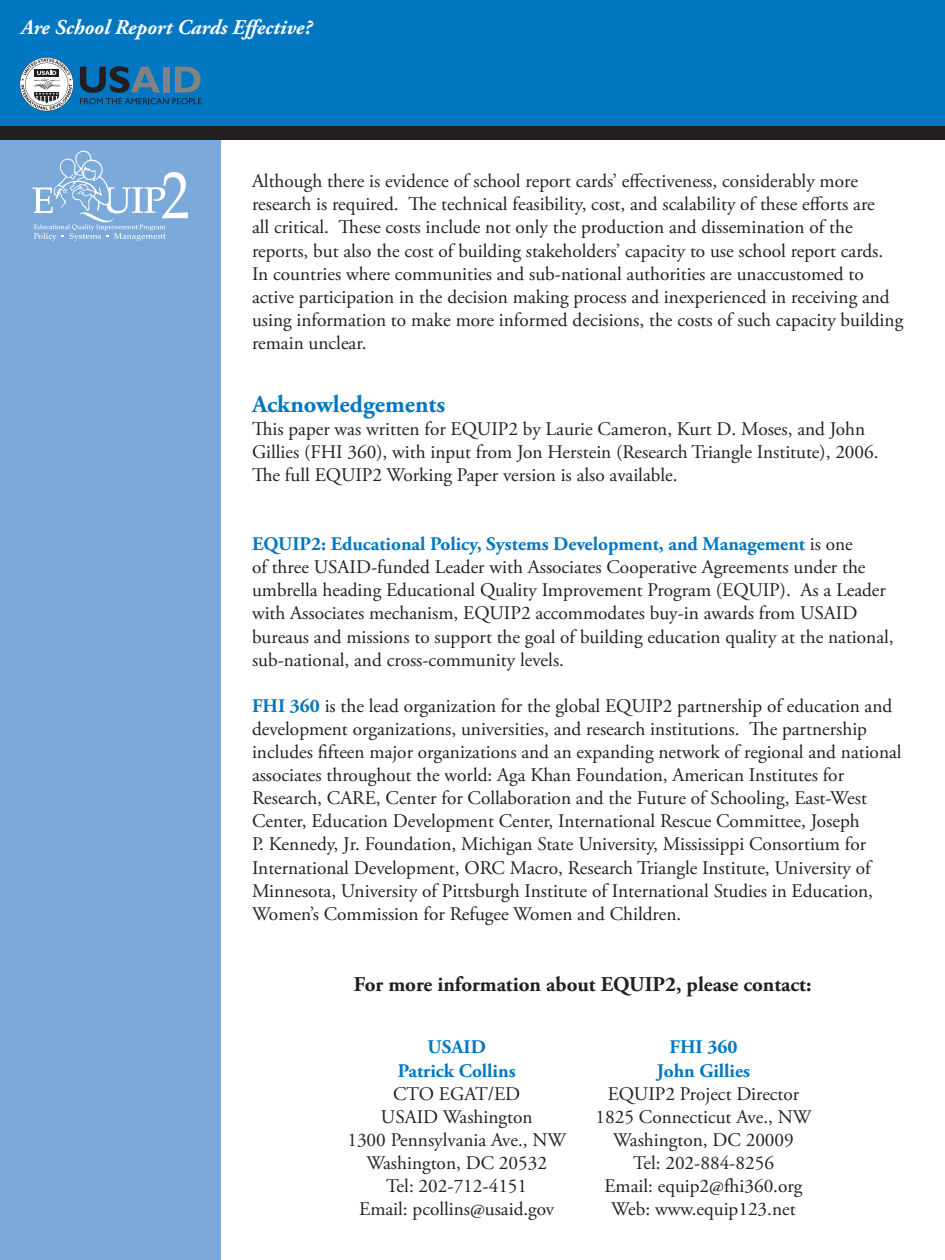
<style>
.page{position:relative;width:945px;height:1260px;background:#fff}
.page>*{position:absolute;margin:0;border:0;box-sizing:border-box;transform-origin:0 0}
.t1{font:700 24.5px "Adobe Garamond Pro";color:#0077c0}
.t2{font:700 21px "Adobe Garamond Pro";color:#231f20}
.t3{font:italic 700 21px "Adobe Garamond Pro";color:#fff}
.t4{font:19.25px/23.1px "Adobe Garamond Pro";color:#231f20}
.t5{font:700 19.25px "Adobe Garamond Pro";color:#0077c0}
.s1{font-weight:700;color:#0077c0}
</style>
<div class="page">
<div style="left:0;top:126px;width:220px;height:1134px;background:#7ba9da"></div>
<div style="left:0;top:0;width:945px;height:126px;background:#0077c0"></div>
<div style="left:0;top:126px;width:945px;height:13px;background:#231f20"></div>
<svg style="left:80px;top:66px;width:122px;height:38px"></svg>
<svg style="left:20px;top:57px;width:54px;height:54px"></svg>
<svg style="left:33px;top:151px;width:155px;height:90px"></svg>
<p class="t3" style="left:21px;top:15px;width:292px">Are School Report Cards Effective?</p>
<p class="t4" style="left:252px;top:170px;width:653px">Although there is evidence of school report cards’ effectiveness, considerably more research is required. The technical feasibility, cost, and scalability of these efforts are<br>all critical. These costs include not only the production and dissemination of the reports, but also the cost of building stakeholders’ capacity to use school report cards.<br>In countries where communities and sub-national authorities are unaccustomed to active participation in the decision making process and inexperienced in receiving and using information to make more informed decisions, the costs of such capacity building remain unclear.</p>
<p class="t1" style="left:252px;top:389px;width:195px">Acknowledgements</p>
<p class="t4" style="left:252px;top:418px;width:628px">This paper was written for EQUIP2 by Laurie Cameron, Kurt D. Moses, and John<br>Gillies (FHI 360), with input from Jon Herstein (Research Triangle Institute), 2006.<br>The full EQUIP2 Working Paper version is also available.</p>
<p class="t4" style="left:252px;top:533px;width:643px"><span class="s1">EQUIP2: Educational Policy, Systems Development, and Management</span> is one<br>of three USAID-funded Leader with Associates Cooperative Agreements under the umbrella heading Educational Quality Improvement Program (EQUIP). As a Leader with Associates mechanism, EQUIP2 accommodates buy-in awards from USAID bureaus and missions to support the goal of building education quality at the national, sub-national, and cross-community levels.</p>
<p class="t4" style="left:252px;top:695px;width:651px"><span class="s1">FHI 360</span> is the lead organization for the global EQUIP2 partnership of education and development organizations, universities, and research institutions. The partnership includes fifteen major organizations and an expanding network of regional and national associates throughout the world: Aga Khan Foundation, American Institutes for Research, CARE, Center for Collaboration and the Future of Schooling, East-West Center, Education Development Center, International Rescue Committee, Joseph<br>P. Kennedy, Jr. Foundation, Michigan State University, Mississippi Consortium for International Development, ORC Macro, Research Triangle Institute, University of Minnesota, University of Pittsburgh Institute of International Studies in Education, Women’s Commission for Refugee Women and Children.</p>
<p class="t2" style="left:354px;top:972px;width:459px">For more information about EQUIP2, please contact:</p>
<p class="t5" style="left:428px;top:1036px;width:60px">USAID</p>
<p class="t5" style="left:398px;top:1059px;width:119px">Patrick Collins</p>
<p class="t4" style="left:393px;top:1083px;width:129px">CTO EGAT/ED</p>
<p class="t4" style="left:381px;top:1106px;width:153px">USAID Washington</p>
<p class="t4" style="left:347px;top:1129px;width:220px">1300 Pennsylvania Ave., NW</p>
<p class="t4" style="left:366px;top:1152px;width:182px">Washington, DC 20532</p>
<p class="t4" style="left:386px;top:1175px;width:142px">Tel: 202-712-4151</p>
<p class="t4" style="left:359px;top:1198px;width:197px">Email: pcollins@usaid.gov</p>
<p class="t5" style="left:670px;top:1036px;width:69px">FHI 360</p>
<p class="t5" style="left:657px;top:1059px;width:95px">John Gillies</p>
<p class="t4" style="left:608px;top:1083px;width:193px">EQUIP2 Project Director</p>
<p class="t4" style="left:596px;top:1106px;width:217px">1825 Connecticut Ave., NW</p>
<p class="t4" style="left:613px;top:1129px;width:182px">Washington, DC 20009</p>
<p class="t4" style="left:633px;top:1152px;width:142px">Tel: 202-884-8256</p>
<p class="t4" style="left:605px;top:1175px;width:199px">Email: equip2@fhi360.org</p>
<p class="t4" style="left:611px;top:1198px;width:186px">Web: www.equip123.net</p>
</div>
